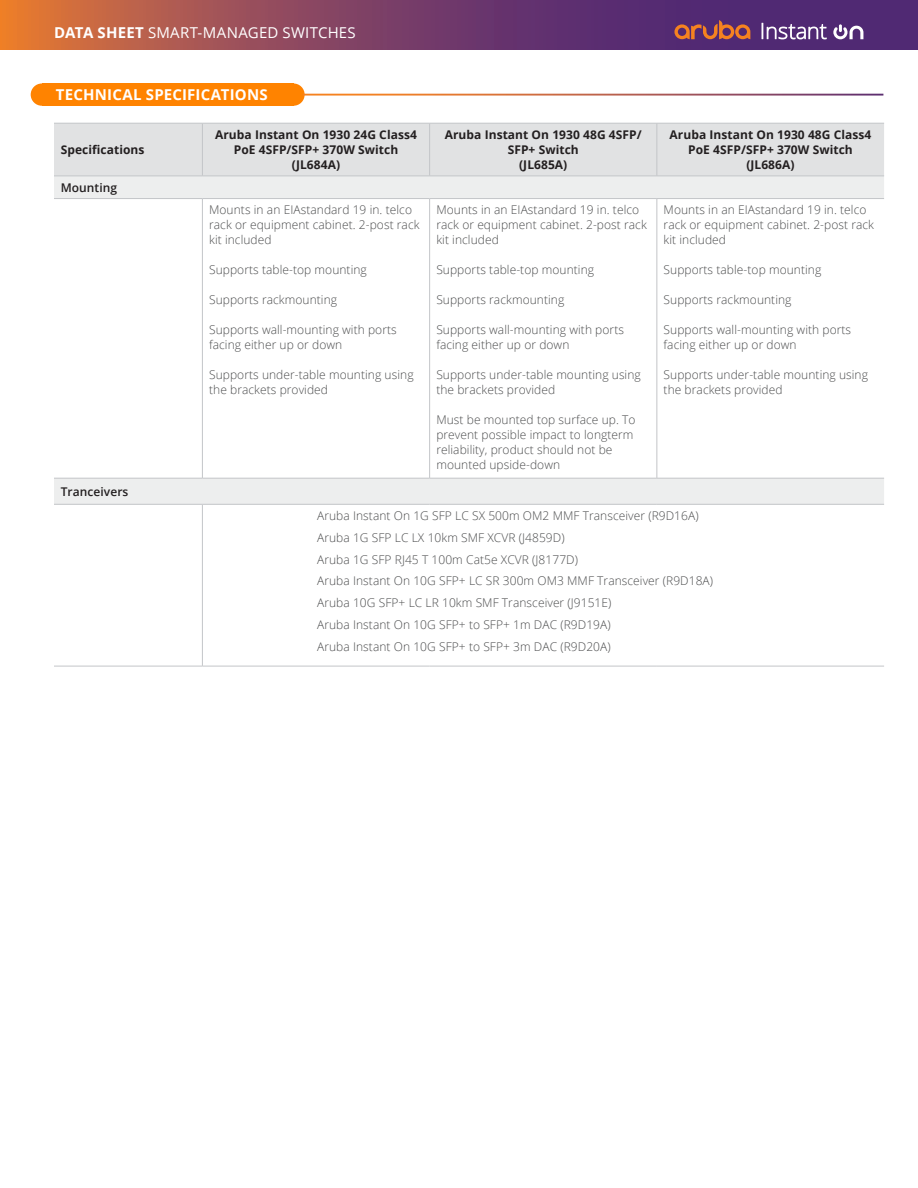
<style>
.page{position:relative;width:918px;height:1188px;background:#fff}
.page>*{position:absolute;margin:0;border:0;box-sizing:border-box;transform-origin:0 0}
.t1{font:15px "Open Sans";letter-spacing:.02em;color:#fff}
.t2{font:700 15px "Open Sans";letter-spacing:.015em;color:#fff}
.t3{font:300 12px/15px "Open Sans";letter-spacing:.005em;color:#4b4c4d}
.t4{font:700 12px/15px "Open Sans";letter-spacing:.005em;color:#231f20;text-align:center}
.t5{font:600 12px "Open Sans";letter-spacing:.005em;color:#231f20}
.s1{font-weight:700}
</style>
<div class="page">
<svg style="left:0;top:0;width:918px;height:49px;background:#804261"></svg>
<svg style="left:674px;top:20px;width:76px;height:19px"></svg>
<svg style="left:833px;top:24px;width:30px;height:15px"></svg>
<svg style="left:762px;top:23px;width:65px;height:16px"></svg>
<div style="left:282px;top:83px;width:23px;height:23px;background:#ff8300;border-radius:50%"></div>
<div style="left:31px;top:83px;width:22px;height:23px;background:#ff8300;border-radius:50%"></div>
<div style="left:42px;top:83px;width:252px;height:23px;background:#ff8300"></div>
<hr style="left:303px;top:94px;width:580px;height:2px;background:#fff">
<div style="left:54px;top:124px;width:830px;height:52px;background:#e1e2e3"></div>
<svg style="left:54px;top:177px;width:830px;height:327px"></svg>
<hr style="left:202px;top:123px;width:1px;height:53px;background:#c3c5c8">
<hr style="left:54px;top:123px;width:148px;height:1px;background:#c3c5c8">
<hr style="left:202px;top:123px;width:228px;height:1px;background:#c3c5c8">
<hr style="left:202px;top:199px;width:1px;height:279px;background:#c3c5c8">
<hr style="left:202px;top:505px;width:1px;height:161px;background:#c3c5c8">
<hr style="left:430px;top:123px;width:227px;height:1px;background:#c3c5c8">
<hr style="left:429px;top:123px;width:1px;height:53px;background:#c3c5c8">
<hr style="left:657px;top:123px;width:227px;height:1px;background:#c3c5c8">
<hr style="left:657px;top:123px;width:1px;height:53px;background:#c3c5c8">
<hr style="left:429px;top:199px;width:1px;height:279px;background:#c3c5c8">
<hr style="left:657px;top:199px;width:1px;height:279px;background:#c3c5c8">
<hr style="left:54px;top:176px;width:148px;height:1px;background:#c3c5c8">
<hr style="left:202px;top:176px;width:228px;height:1px;background:#c3c5c8">
<hr style="left:430px;top:176px;width:227px;height:1px;background:#c3c5c8">
<hr style="left:657px;top:176px;width:227px;height:1px;background:#c3c5c8">
<hr style="left:54px;top:198px;width:148px;height:1px;background:#c3c5c8">
<hr style="left:202px;top:198px;width:228px;height:1px;background:#c3c5c8">
<hr style="left:430px;top:198px;width:227px;height:1px;background:#c3c5c8">
<hr style="left:657px;top:198px;width:227px;height:1px;background:#c3c5c8">
<hr style="left:54px;top:478px;width:148px;height:1px;background:#c3c5c8">
<hr style="left:202px;top:478px;width:228px;height:1px;background:#c3c5c8">
<hr style="left:430px;top:478px;width:227px;height:1px;background:#c3c5c8">
<hr style="left:657px;top:478px;width:227px;height:1px;background:#c3c5c8">
<hr style="left:54px;top:504px;width:148px;height:1px;background:#c3c5c8">
<hr style="left:202px;top:504px;width:228px;height:1px;background:#c3c5c8">
<hr style="left:430px;top:504px;width:227px;height:1px;background:#c3c5c8">
<hr style="left:657px;top:504px;width:227px;height:1px;background:#c3c5c8">
<hr style="left:54px;top:666px;width:148px;height:1px;background:#c3c5c8">
<hr style="left:202px;top:666px;width:228px;height:1px;background:#c3c5c8">
<hr style="left:430px;top:666px;width:227px;height:1px;background:#c3c5c8">
<hr style="left:657px;top:666px;width:227px;height:1px;background:#c3c5c8">
<p class="t1" style="left:54px;top:23px;width:303px"><span class="s1">DATA SHEET</span> SMART-MANAGED SWITCHES</p>
<p class="t2" style="left:56px;top:84px;width:213px">TECHNICAL SPECIFICATIONS</p>
<p class="t4" style="left:61px;top:142px;width:85px">Specifications</p>
<p class="t5" style="left:61px;top:179px;width:58px">Mounting</p>
<p class="t5" style="left:61px;top:483px;width:69px">Tranceivers</p>
<p class="t4" style="left:215px;top:127px;width:203px">Aruba Instant On 1930 24G Class4<br>PoE 4SFP/SFP+ 370W Switch (JL684A)</p>
<p class="t4" style="left:445px;top:127px;width:199px">Aruba Instant On 1930 48G 4SFP/<br>SFP+ Switch<br>(JL685A)</p>
<p class="t4" style="left:670px;top:127px;width:203px">Aruba Instant On 1930 48G Class4<br>PoE 4SFP/SFP+ 370W Switch (JL686A)</p>
<p class="t3" style="left:209px;top:202px;width:212px">Mounts in an EIAstandard 19 in. telco rack or equipment cabinet. 2-post rack kit included</p>
<p class="t3" style="left:209px;top:262px;width:159px">Supports table-top mounting</p>
<p class="t3" style="left:209px;top:292px;width:129px">Supports rackmounting</p>
<p class="t3" style="left:209px;top:322px;width:189px">Supports wall-mounting with ports facing either up or down</p>
<p class="t3" style="left:209px;top:367px;width:206px">Supports under-table mounting using the brackets provided</p>
<p class="t3" style="left:436px;top:202px;width:212px">Mounts in an EIAstandard 19 in. telco rack or equipment cabinet. 2-post rack kit included</p>
<p class="t3" style="left:436px;top:262px;width:159px">Supports table-top mounting</p>
<p class="t3" style="left:436px;top:292px;width:129px">Supports rackmounting</p>
<p class="t3" style="left:436px;top:322px;width:189px">Supports wall-mounting with ports facing either up or down</p>
<p class="t3" style="left:436px;top:367px;width:206px">Supports under-table mounting using the brackets provided</p>
<p class="t3" style="left:436px;top:412px;width:201px">Must be mounted top surface up. To prevent possible impact to longterm reliability, product should not be mounted upside-down</p>
<p class="t3" style="left:664px;top:202px;width:212px">Mounts in an EIAstandard 19 in. telco rack or equipment cabinet. 2-post rack kit included</p>
<p class="t3" style="left:664px;top:262px;width:159px">Supports table-top mounting</p>
<p class="t3" style="left:664px;top:292px;width:129px">Supports rackmounting</p>
<p class="t3" style="left:664px;top:322px;width:189px">Supports wall-mounting with ports facing either up or down</p>
<p class="t3" style="left:664px;top:367px;width:206px">Supports under-table mounting using the brackets provided</p>
<p class="t3" style="left:317px;top:505px;width:398px;line-height:21.8px">Aruba Instant On 1G SFP LC SX 500m OM2 MMF Transceiver (R9D16A)<br>Aruba 1G SFP LC LX 10km SMF XCVR (J4859D)<br>Aruba 1G SFP RJ45 T 100m Cat5e XCVR (J8177D)<br>Aruba Instant On 10G SFP+ LC SR 300m OM3 MMF Transceiver (R9D18A)<br>Aruba 10G SFP+ LC LR 10km SMF Transceiver (J9151E)<br>Aruba Instant On 10G SFP+ to SFP+ 1m DAC (R9D19A)<br>Aruba Instant On 10G SFP+ to SFP+ 3m DAC (R9D20A)</p>
</div>
